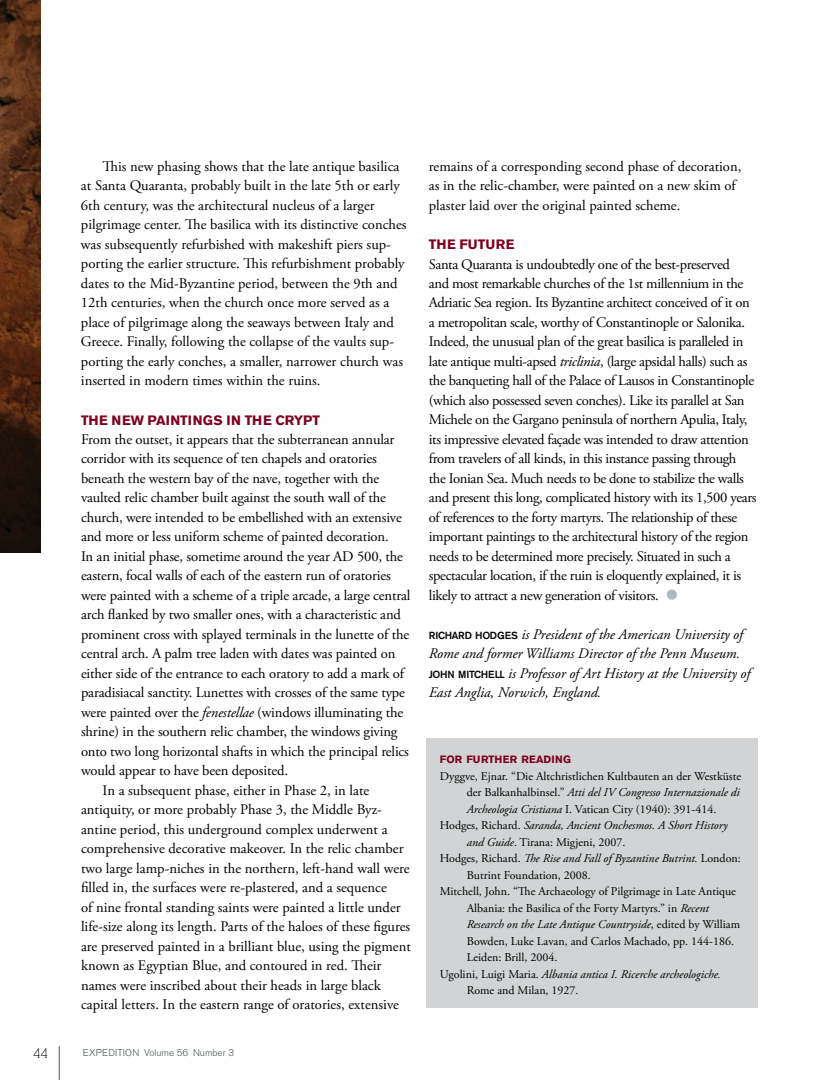
<style>
.page{position:relative;width:837px;height:1080px;background:#fff}
.page>*{position:absolute;margin:0;border:0;box-sizing:border-box;transform-origin:0 0}
.t1{font:14.7px/19.5px "Adobe Garamond Pro";letter-spacing:-.01em;color:#000}
.t2{font:italic 14.7px/19.5px "Adobe Garamond Pro";color:#000}
.t3{font:700 13.5px "Akzidenz Grotesk BE";color:#7f001f}
.t4{font:13.5px "Alexandria";color:#000}
.t5{font:12px "Adobe Garamond Pro";color:#000}
.t6{font:italic 12px "Adobe Garamond Pro";color:#000}
.t7{font:700 10.5px "Akzidenz Grotesk BE";letter-spacing:.02em;color:#7f001f}
.t8{font:300 9.75px "Akzidenz Grotesk BE";color:#4d5557}
.s1{font-style:italic}
.s2{font-family:"Akzidenz Grotesk BE";font-weight:500;font-style:normal;font-size:10.2px}
.s3{font-style:normal}
</style>
<div class="page">
<hr style="left:59px;top:1046px;width:1px;height:34px;background:#4d5557">
<div style="left:426px;top:738px;width:332px;height:270px;background:#d1d3d4"></div>
<img style="left:0;top:0;width:40px;height:552px">
<p class="t1" style="left:81px;top:157px;width:327px;text-indent:22px">This new phasing shows that the late antique basilica at Santa Quaranta, probably built in the late 5th or early 6th century, was the architectural nucleus of a larger pilgrimage center. The basilica with its distinctive conches was subsequently refurbished with makeshift piers sup&shy;porting the earlier structure. This refurbishment probably dates to the Mid-Byzantine period, between the 9th and 12th centuries, when the church once more served as a place of pilgrimage along the seaways between Italy and Greece. Finally, following the collapse of the vaults sup&shy;porting the early conches, a smaller, narrower church was inserted in modern times within the ruins.</p>
<p class="t3" style="left:81px;top:412px;width:241px">THE NEW PAINTINGS IN THE CRYPT</p>
<p class="t1" style="left:81px;top:430px;width:315px">From the outset, it appears that the subterranean annular</p>
<p class="t1" style="left:81px;top:450px;width:297px">corridor with its sequence of ten chapels and oratories</p>
<p class="t1" style="left:81px;top:469px;width:300px">beneath the western bay of the nave, together with the</p>
<p class="t1" style="left:81px;top:489px;width:306px">vaulted relic chamber built against the south wall of the</p>
<p class="t1" style="left:81px;top:508px;width:322px">church, were intended to be embellished with an extensive</p>
<p class="t1" style="left:81px;top:528px;width:309px">and more or less uniform scheme of painted decoration.</p>
<p class="t1" style="left:81px;top:547px;width:324px">In an initial phase, sometime around the year AD 500, the</p>
<p class="t1" style="left:81px;top:567px;width:311px">eastern, focal walls of each of the eastern run of oratories</p>
<p class="t1" style="left:81px;top:586px;width:331px">were painted with a scheme of a triple arcade, a large central</p>
<p class="t1" style="left:81px;top:606px;width:321px">arch flanked by two smaller ones, with a characteristic and</p>
<p class="t1" style="left:81px;top:625px;width:330px">prominent cross with splayed terminals in the lunette of the</p>
<p class="t1" style="left:81px;top:645px;width:316px">central arch. A palm tree laden with dates was painted on</p>
<p class="t1" style="left:81px;top:664px;width:324px">either side of the entrance to each oratory to add a mark of</p>
<p class="t1" style="left:81px;top:684px;width:326px">paradisiacal sanctity. Lunettes with crosses of the same type</p>
<p class="t1" style="left:81px;top:703px;width:324px">were painted over the <span class="s1">fenestellae</span> (windows illuminating the</p>
<p class="t1" style="left:81px;top:723px;width:318px">shrine) in the southern relic chamber, the windows giving</p>
<p class="t1" style="left:81px;top:742px;width:330px">onto two long horizontal shafts in which the principal relics</p>
<p class="t1" style="left:81px;top:762px;width:209px">would appear to have been deposited.</p>
<p class="t1" style="left:103px;top:781px;width:268px">In a subsequent phase, either in Phase 2, in late</p>
<p class="t1" style="left:81px;top:801px;width:302px">antiquity, or more probably Phase 3, the Middle Byz-</p>
<p class="t1" style="left:81px;top:820px;width:308px">antine period, this underground complex underwent a</p>
<p class="t1" style="left:81px;top:840px;width:324px">comprehensive decorative makeover. In the relic chamber</p>
<p class="t1" style="left:81px;top:859px;width:330px">two large lamp-niches in the northern, left-hand wall were</p>
<p class="t1" style="left:81px;top:878px;width:307px">filled in, the surfaces were re-plastered, and a sequence</p>
<p class="t1" style="left:81px;top:898px;width:321px">of nine frontal standing saints were painted a little under</p>
<p class="t1" style="left:81px;top:917px;width:331px">life-size along its length. Parts of the haloes of these figures</p>
<p class="t1" style="left:81px;top:937px;width:331px">are preserved painted in a brilliant blue, using the pigment</p>
<p class="t1" style="left:81px;top:956px;width:302px">known as Egyptian Blue, and contoured in red. Their</p>
<p class="t1" style="left:81px;top:976px;width:301px">names were inscribed about their heads in large black</p>
<p class="t1" style="left:81px;top:995px;width:320px">capital letters. In the eastern range of oratories, extensive</p>
<p class="t4" style="left:33px;top:1046px;width:16px">44</p>
<p class="t8" style="left:83px;top:1047px;width:153px">EXPEDITION Volume 56 Number 3</p>
<p class="t1" style="left:429px;top:157px;width:314px">remains of a corresponding second phase of decoration, as in the relic-chamber, were painted on a new skim of plaster laid over the original painted scheme.</p>
<p class="t3" style="left:429px;top:236px;width:87px">THE FUTURE</p>
<p class="t1" style="left:429px;top:255px;width:329px">Santa Quaranta is undoubtedly one of the best-preserved<br>and most remarkable churches of the 1st millennium in the Adriatic Sea region. Its Byzantine architect conceived of it on a metropolitan scale, worthy of Constantinople or Salonika.<br>Indeed, the unusual plan of the great basilica is paralleled in late antique multi-apsed <span class="s1">triclinia</span>, (large apsidal halls) such as the banqueting hall of the Palace of Lausos in Constantinople (which also possessed seven conches). Like its parallel at San Michele on the Gargano peninsula of northern Apulia, Italy, its impressive elevated façade was intended to draw attention from travelers of all kinds, in this instance passing through the Ionian Sea. Much needs to be done to stabilize the walls and present this long, complicated history with its 1,500 years of references to the forty martyrs. The relationship of these important paintings to the architectural history of the region needs to be determined more precisely. Situated in such a spectacular location, if the ruin is eloquently explained, it is likely to attract a new generation of visitors.</p>
<p class="t2" style="left:429px;top:625px;width:323px"><span class="s2">RICHARD HODGES</span> is President of the American University of Rome and former Williams Director of the Penn Museum.<br><span class="s2">JOHN MITCHELL</span> is Professor of Art History at the University of East Anglia, Norwich, England.</p>
<p class="t7" style="left:440px;top:753px;width:133px">FOR FURTHER READING</p>
<p class="t5" style="left:440px;top:769px;width:303px">Dyggve, Ejnar. “Die Altchristlichen Kultbauten an der Westküste</p>
<p class="t6" style="left:467px;top:785px;width:275px"><span class="s3">der Balkanhalbinsel.”</span> Atti del IV Congresso Internazionale di</p>
<p class="t5" style="left:467px;top:802px;width:251px"><span class="s1">Archeologia Cristiana</span> I. Vatican City (1940): 391-414.</p>
<p class="t6" style="left:440px;top:818px;width:289px"><span class="s3">Hodges, Richard.</span> Saranda, Ancient Onchesmos. A Short History</p>
<p class="t5" style="left:467px;top:835px;width:160px"><span class="s1">and Guide</span>. Tirana: Migjeni, 2007.</p>
<p class="t6" style="left:440px;top:851px;width:303px"><span class="s3">Hodges, Richard.</span> The Rise and Fall of Byzantine Butrint. <span class="s3">London:</span></p>
<p class="t5" style="left:467px;top:868px;width:126px">Butrint Foundation, 2008.</p>
<p class="t5" style="left:440px;top:884px;width:298px">Mitchell, John. “The Archaeology of Pilgrimage in Late Antique</p>
<p class="t5" style="left:467px;top:901px;width:244px">Albania: the Basilica of the Forty Martyrs.” in <span class="s1">Recent</span></p>
<p class="t6" style="left:467px;top:917px;width:275px">Research on the Late Antique Countryside<span class="s3">, edited by William</span></p>
<p class="t5" style="left:467px;top:934px;width:269px">Bowden, Luke Lavan, and Carlos Machado, pp. 144-186.</p>
<p class="t5" style="left:467px;top:950px;width:92px">Leiden: Brill, 2004.</p>
<p class="t6" style="left:440px;top:967px;width:283px"><span class="s3">Ugolini, Luigi Maria.</span> Albania antica I. Ricerche archeologiche.</p>
<p class="t5" style="left:467px;top:983px;width:113px">Rome and Milan, 1927.</p>
</div>
